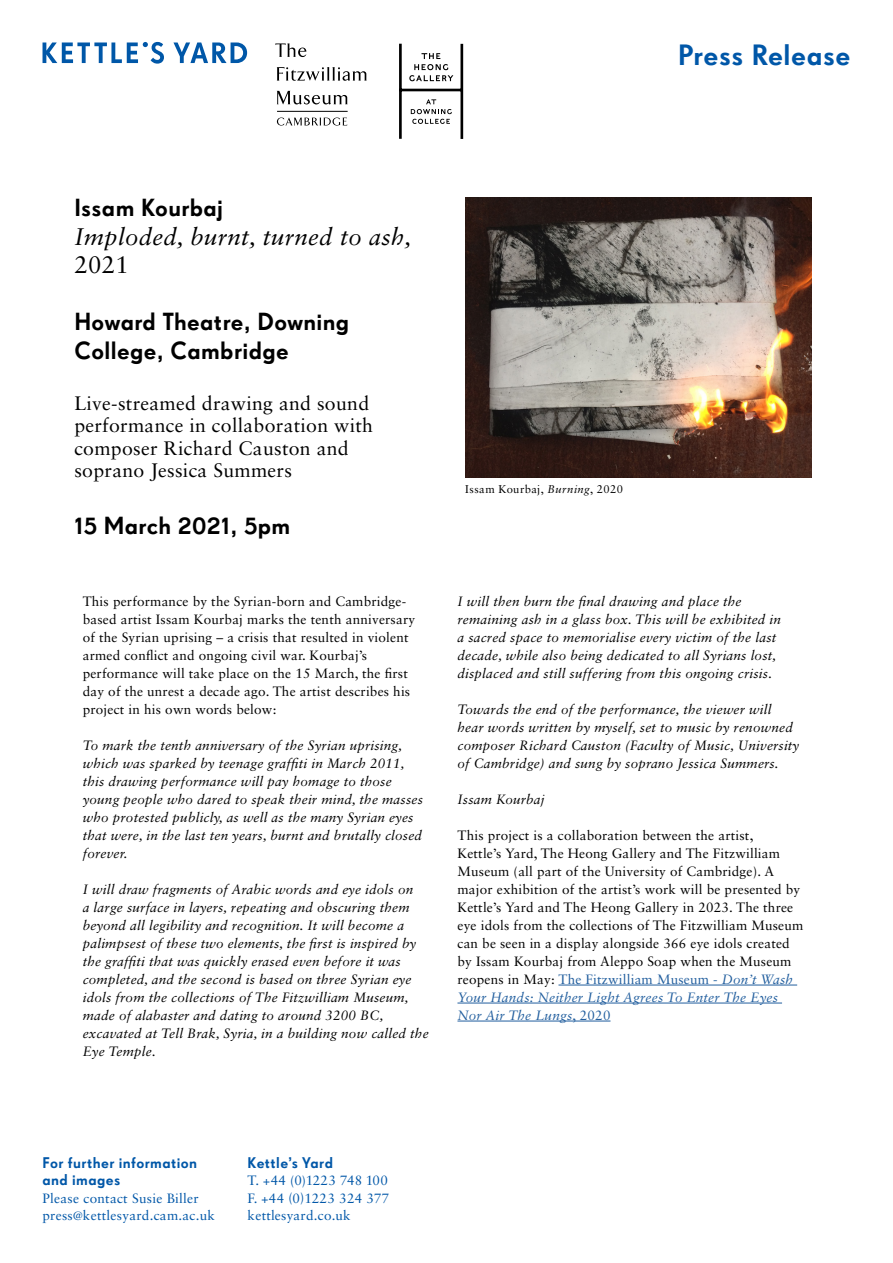
<style>
.page{position:relative;width:893px;height:1263px;background:#fff}
.page>*{position:absolute;margin:0;border:0;box-sizing:border-box;transform-origin:0 0}
.t1{font:500 28.5px "KY Super Grotesk";letter-spacing:.02em;color:#0057a8}
.t2{font:500 24px/28.5px "KY Super Grotesk";letter-spacing:.015em;color:#000}
.t3{font:italic 24px "Sabon LT Std";letter-spacing:.015em;color:#000}
.t4{font:24px "Sabon LT Std";color:#000}
.t5{font:19.5px/22.5px "Sabon LT Std";letter-spacing:.015em;color:#000}
.t6{font:500 15px/17.7px "KY Super Grotesk";letter-spacing:.025em;color:#0057a8}
.t7{font:italic 13.5px/18px "Sabon LT Std";letter-spacing:.015em;color:#000}
.t8{font:13.5px/18px "Sabon LT Std";letter-spacing:.015em;color:#000}
.t9{font:13.5px/17.7px "Sabon LT Std";letter-spacing:.02em;color:#0057a8}
.t10{font:11.25px "Sabon LT Std";letter-spacing:.04em;color:#000}
.s1{font-style:italic}
.s2{color:#215e9e}
.s3{font-style:italic;color:#215e9e}
.s4{font-size:12px}
</style>
<div class="page">
<svg style="left:43px;top:42px;width:121px;height:22px"></svg>
<svg style="left:173px;top:42px;width:74px;height:21px"></svg>
<hr style="left:558px;top:985px;width:239px;height:1px;background:#215e9e">
<hr style="left:457px;top:1003px;width:325px;height:1px;background:#215e9e">
<hr style="left:457px;top:1021px;width:153px;height:1px;background:#215e9e">
<img style="left:465px;top:198px;width:347px;height:279px">
<svg style="left:277px;top:91px;width:71px;height:14px"></svg>
<svg style="left:277px;top:67px;width:90px;height:14px"></svg>
<svg style="left:275px;top:43px;width:31px;height:14px"></svg>
<svg style="left:277px;top:117px;width:70px;height:9px"></svg>
<hr style="left:277px;top:111px;width:71px;height:1px;background:#000">
<hr style="left:400px;top:89px;width:63px;height:2px;background:#000">
<hr style="left:399px;top:44px;width:3px;height:95px;background:#000">
<hr style="left:460px;top:44px;width:3px;height:95px;background:#000">
<svg style="left:409px;top:53px;width:44px;height:28px"></svg>
<svg style="left:411px;top:99px;width:41px;height:25px"></svg>
<h1 class="t1" style="left:678px;top:38px;width:174px">Press Release</h1>
<h2 class="t2" style="left:74px;top:194px;width:150px">Issam Kourbaj</h2>
<h2 class="t3" style="left:74px;top:223px;width:339px">Imploded, burnt, turned to ash,</h2>
<h2 class="t4" style="left:74px;top:251px;width:56px">2021</h2>
<h2 class="t2" style="left:74px;top:307px;width:276px">Howard Theatre, Downing<br>College, Cambridge</h2>
<h3 class="t5" style="left:74px;top:392px;width:300px">Live-streamed drawing and sound performance in collaboration with composer Richard Causton and soprano Jessica Summers</h3>
<h2 class="t2" style="left:74px;top:512px;width:217px">15 March 2021, 5pm</h2>
<p class="t8" style="left:83px;top:592px;width:334px">This performance by the Syrian-born and Cambridge&shy;based artist Issam Kourbaj marks the tenth anniversary of the Syrian uprising – a crisis that resulted in violent armed conflict and ongoing civil war. Kourbaj’s performance will take place on the 15 March, the first day of the unrest a decade ago. The artist describes his project in his own words below:</p>
<p class="t7" style="left:83px;top:736px;width:342px">To mark the tenth anniversary of the Syrian uprising, which was sparked by teenage graffiti in March 2011, this drawing performance will pay homage to those young people who dared to speak their mind, the masses who protested publicly, as well as the many Syrian eyes that were, in the last ten years, burnt and brutally closed forever.</p>
<p class="t7" style="left:83px;top:880px;width:347px">I will draw fragments of Arabic words and eye idols on<br>a large surface in layers, repeating and obscuring them beyond all legibility and recognition. It will become a palimpsest of these two elements, the first is inspired by the graffiti that was quickly erased even before it was completed, and the second is based on three Syrian eye idols from the collections of The Fitzwilliam Museum, made of alabaster and dating to around 3200 BC, excavated at Tell Brak, Syria, in a building now called the Eye Temple.</p>
<p class="t10" style="left:465px;top:483px;width:159px">Issam Kourbaj, <span class="s1">Burning</span>, 2020</p>
<p class="t7" style="left:457px;top:592px;width:325px">I will then burn the final drawing and place the remaining ash in a glass box. This will be exhibited in a sacred space to memorialise every victim of the last decade, while also being dedicated to all Syrians lost, displaced and still suffering from this ongoing crisis.</p>
<p class="t7" style="left:457px;top:700px;width:343px">Towards the end of the performance, the viewer will hear words written by myself, set to music by renowned composer Richard Causton (Faculty of Music, University of Cambridge) and sung by soprano Jessica Summers.</p>
<p class="t7" style="left:457px;top:790px;width:89px">Issam Kourbaj</p>
<p class="t8" style="left:457px;top:826px;width:347px">This project is a collaboration between the artist,<br>Kettle’s Yard, The Heong Gallery and The Fitzwilliam Museum (all part of the University of Cambridge). A major exhibition of the artist’s work will be presented by Kettle’s Yard and The Heong Gallery in 2023. The three eye idols from the collections of The Fitzwilliam Museum can be seen in a display alongside 366 eye idols created by Issam Kourbaj from Aleppo Soap when the Museum reopens in May: <span class="s2">The Fitzwilliam Museum -</span> <span class="s3">Don’t Wash Your Hands: Neither Light Agrees To Enter The Eyes Nor Air The Lungs</span><span class="s2">, 2020</span></p>
<p class="t6" style="left:43px;top:1153px;width:156px">For further information and images</p>
<p class="t9" style="left:43px;top:1189px;width:174px">Please contact Susie Biller press<span class="s4">@</span>kettlesyard.cam.ac.uk</p>
<p class="t6" style="left:248px;top:1153px;width:87px">Kettle’s Yard</p>
<p class="t9" style="left:248px;top:1171px;width:143px;text-align:justify">T. +44 (0)1223 748 100<br>F. +44 (0)1223 324 377 kettlesyard.co.uk</p>
</div>
